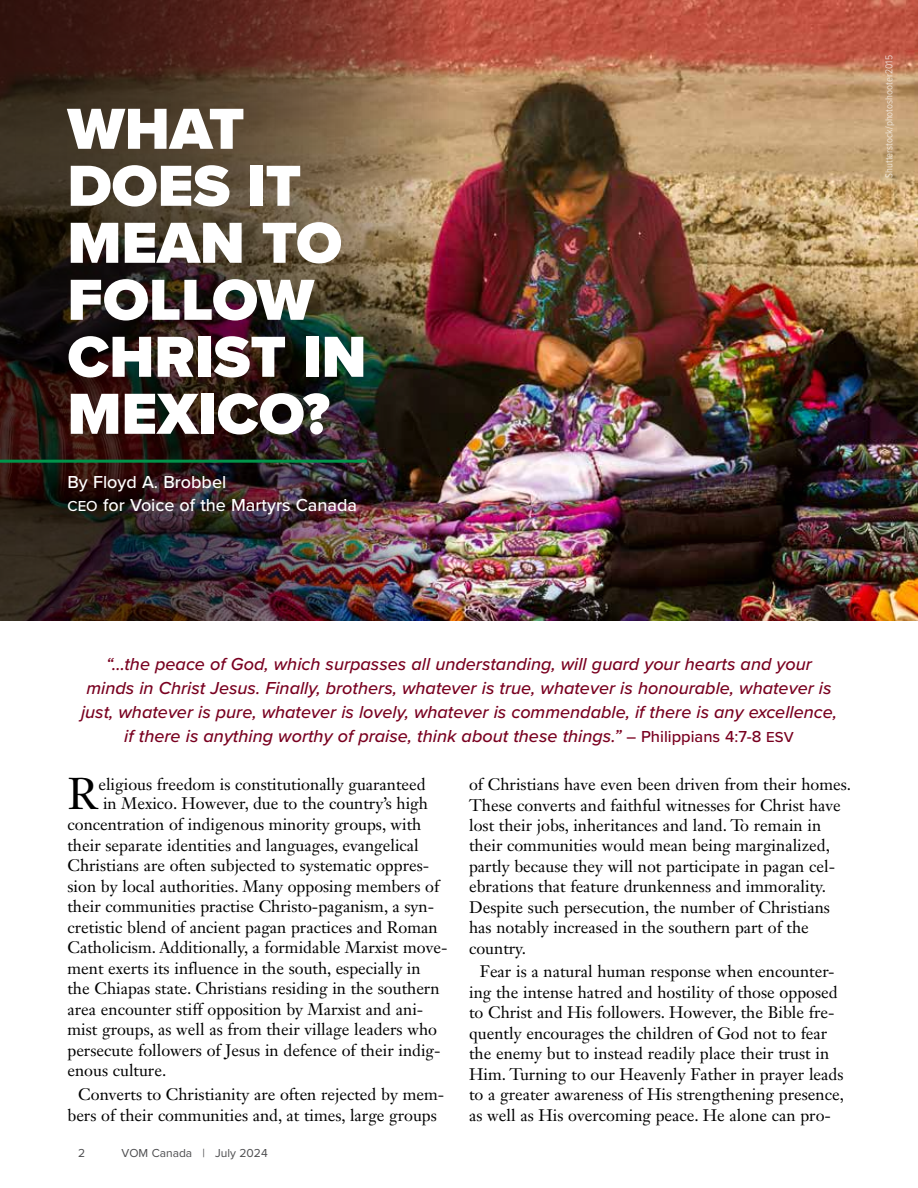
<style>
.page{position:relative;width:918px;height:1188px;background:#fff}
.page>*{position:absolute;margin:0;border:0;box-sizing:border-box;transform-origin:0 0}
.t1{font:900 60px/57px "Proxima Nova";color:#fff}
.t2{font:43.8px "Janson Text LT Std";color:#000}
.t3{font:italic 500 18px/24px "Proxima Nova";color:#790020;text-align:center}
.t4{font:500 18px/22.5px "Proxima Nova";color:#fff}
.t5{font:16.5px/20.4px "Janson Text LT Std";color:#000}
.t6{font:12px "Proxima Nova";color:#4d4d4f}
.t7{font:10.5px "Proxima Nova Cond";color:#fff}
.s1{font-size:15px}
.s2{font-style:normal;font-size:16.5px}
.s3{font-style:normal;font-size:15px}
</style>
<div class="page">
<img style="left:449px;top:0;width:469px;height:621px">
<img style="left:0;top:0;width:449px;height:621px">
<hr style="left:0;top:460px;width:367px;height:3px;background:#00944a">
<h1 class="t1" style="left:68px;top:100px;width:301px">WHAT<br>DOES IT<br>MEAN TO<br>FOLLOW<br>CHRIST IN<br>MEXICO?</h1>
<p class="t4" style="left:68px;top:470px;width:291px">By Floyd A. Brobbel<br><span class="s1">CEO</span> for Voice of the Martyrs Canada</p>
<p class="t7" style="left:881px;top:178px;width:124px;rotate:-90deg">Shutterstock/photoshooter2015</p>
<p class="t3" style="left:81px;top:652px;width:758px">“…the peace of God, which surpasses all understanding, will guard your hearts and your minds in Christ Jesus. Finally, brothers, whatever is true, whatever is honourable, whatever is just, whatever is pure, whatever is lovely, whatever is commendable, if there is any excellence, if there is anything worthy of praise, think about these things.” <span class="s2">– Philippians 4:7-8</span> <span class="s3">ESV</span></p>
<h2 class="t2" style="left:68px;top:766px;width:32px">R</h2>
<p class="t5" style="left:98px;top:774px;width:329px">eligious freedom is constitutionally guaranteed</p>
<p class="t5" style="left:103px;top:793px;width:326px">in Mexico. However, due to the country’s high</p>
<p class="t5" style="left:67px;top:814px;width:355px">concentration of indigenous minority groups, with</p>
<p class="t5" style="left:67px;top:834px;width:353px">their separate identities and languages, evangelical</p>
<p class="t5" style="left:67px;top:855px;width:363px">Christians are often subjected to systematic oppres-</p>
<p class="t5" style="left:67px;top:876px;width:373px">sion by local authorities. Many opposing members of</p>
<p class="t5" style="left:67px;top:896px;width:368px">their communities practise Christo-paganism, a syn-</p>
<p class="t5" style="left:67px;top:917px;width:372px">cretistic blend of ancient pagan practices and Roman</p>
<p class="t5" style="left:67px;top:937px;width:381px">Catholicism. Additionally, a formidable Marxist move-</p>
<p class="t5" style="left:67px;top:958px;width:355px">ment exerts its influence in the south, especially in</p>
<p class="t5" style="left:67px;top:978px;width:374px">the Chiapas state. Christians residing in the southern</p>
<p class="t5" style="left:67px;top:999px;width:357px">area encounter stiff opposition by Marxist and ani-</p>
<p class="t5" style="left:67px;top:1019px;width:371px">mist groups, as well as from their village leaders who</p>
<p class="t5" style="left:67px;top:1040px;width:375px">persecute followers of Jesus in defence of their indig-</p>
<p class="t5" style="left:67px;top:1060px;width:100px">enous culture.</p>
<p class="t5" style="left:67px;top:1084px;width:378px;text-indent:11px">Converts to Christianity are often rejected by mem&shy;bers of their communities and, at times, large groups</p>
<p class="t6" style="left:78px;top:1144px;width:9px">2</p>
<p class="t6" style="left:122px;top:1144px;width:148px">VOM Canada | July 2024</p>
<p class="t5" style="left:469px;top:774px;width:384px">of Christians have even been driven from their homes.<br>These converts and faithful witnesses for Christ have lost their jobs, inheritances and land. To remain in their communities would mean being marginalized, partly because they will not participate in pagan cel&shy;ebrations that feature drunkenness and immorality.<br>Despite such persecution, the number of Christians has notably increased in the southern part of the country.</p>
<p class="t5" style="left:469px;top:961px;width:376px;text-indent:11px">Fear is a natural human response when encounter&shy;ing the intense hatred and hostility of those opposed to Christ and His followers. However, the Bible fre&shy;quently encourages the children of God not to fear the enemy but to instead readily place their trust in Him. Turning to our Heavenly Father in prayer leads to a greater awareness of His strengthening presence, as well as His overcoming peace. He alone can pro-</p>
</div>
